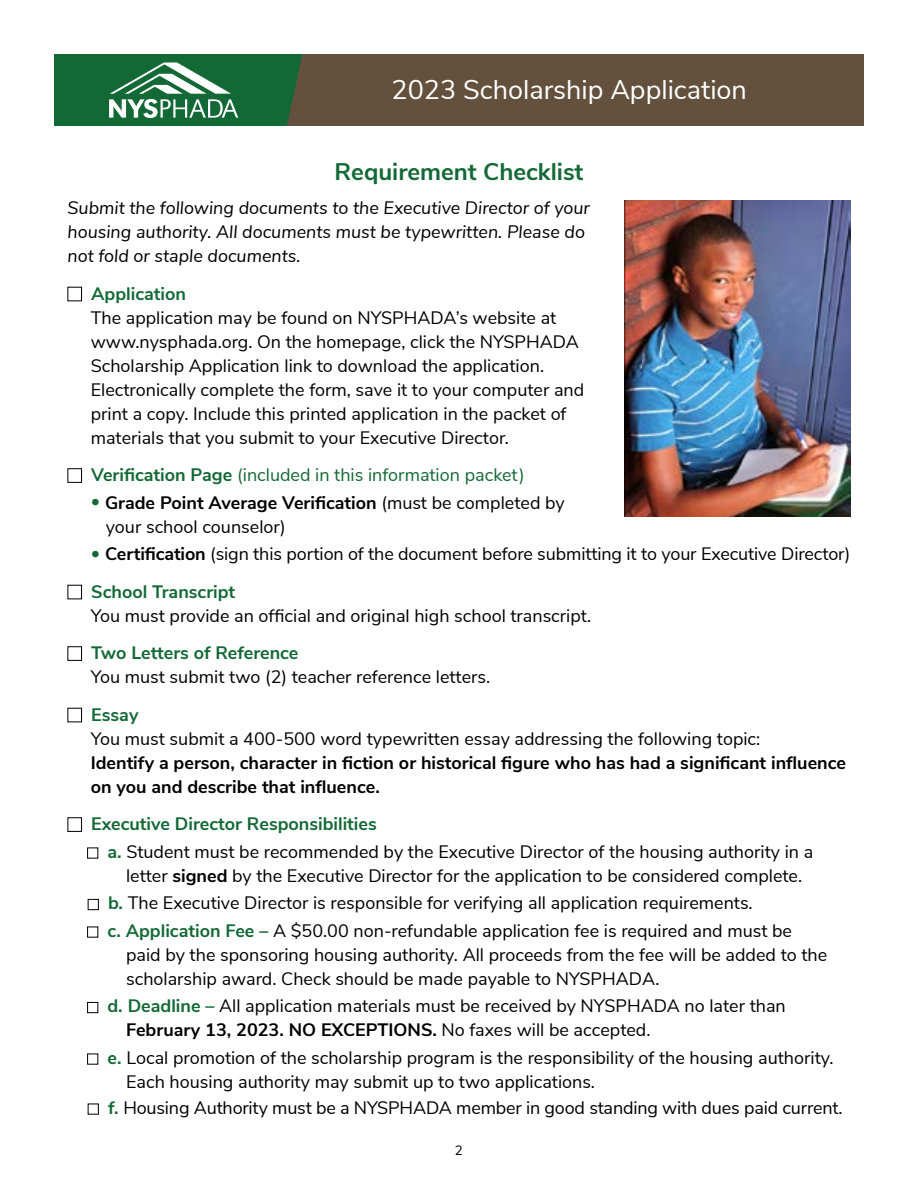
<style>
.page{position:relative;width:918px;height:1188px;background:#fff}
.page>*{position:absolute;margin:0;border:0;box-sizing:border-box;transform-origin:0 0}
.t1{font:27px "Nunito Sans";color:#fff}
.t2{font:700 24px "Nunito Sans";color:#136935}
.t3{font:18px/24px "Nunito Sans";color:#000}
.t4{font:italic 18px/24px "Nunito Sans";color:#000}
.t5{font:700 18px/24px "Nunito Sans";color:#000}
.t6{font:18px "Nunito Sans";color:#136935}
.t7{font:700 18px "Nunito Sans";color:#136935}
.t8{font:13.5px "Nunito Sans";color:#000}
.s1{font-weight:700}
.s2{color:#136935}
.s3{font-weight:700;color:#136935}
</style>
<div class="page">
<div style="left:68px;top:287px;width:14px;height:14px;border:1px solid #000"></div>
<div style="left:68px;top:468px;width:14px;height:15px;border:1px solid #000"></div>
<div style="left:68px;top:585px;width:14px;height:14px;border:1px solid #000"></div>
<div style="left:68px;top:646px;width:14px;height:15px;border:1px solid #000"></div>
<div style="left:68px;top:708px;width:14px;height:14px;border:1px solid #000"></div>
<div style="left:68px;top:817px;width:14px;height:15px;border:1px solid #000"></div>
<div style="left:87px;top:848px;width:11px;height:11px;border:1px solid #000"></div>
<div style="left:88px;top:899px;width:11px;height:11px;border:1px solid #000"></div>
<div style="left:87px;top:927px;width:11px;height:11px;border:1px solid #000"></div>
<div style="left:87px;top:1002px;width:11px;height:11px;border:1px solid #000"></div>
<div style="left:87px;top:1054px;width:11px;height:11px;border:1px solid #000"></div>
<div style="left:88px;top:1104px;width:11px;height:11px;border:1px solid #000"></div>
<div style="left:54px;top:54px;width:524px;height:72px;background:#136935"></div>
<div style="left:287px;top:54px;width:577px;height:72px;background:#63513d"></div>
<img style="left:624px;top:201px;width:226px;height:315px">
<svg style="left:109px;top:63px;width:129px;height:55px"></svg>
<h1 class="t1" style="left:391px;top:70px;width:357px">2023 Scholarship Application</h1>
<h2 class="t2" style="left:335px;top:154px;width:250px">Requirement Checklist</h2>
<p class="t4" style="left:68px;top:195px;width:524px">Submit the following documents to the Executive Director of your housing authority. All documents must be typewritten. Please do not fold or staple documents.</p>
<p class="t7" style="left:91px;top:280px;width:96px">Application</p>
<p class="t3" style="left:91px;top:304px;width:495px">The application may be found on NYSPHADA’s website at www.nysphada.org. On the homepage, click the NYSPHADA Scholarship Application link to download the application.<br>Electronically complete the form, save it to your computer and print a copy. Include this printed application in the packet of materials that you submit to your Executive Director.</p>
<p class="t6" style="left:91px;top:462px;width:435px"><span class="s1">Verification Page</span> (included in this information packet)</p>
<p class="t3" style="left:106px;top:489px;width:460px;text-indent:-15px"><span class="s2">•</span> <span class="s1">Grade Point Average Verification</span> (must be completed by your school counselor)</p>
<p class="t3" style="left:91px;top:534px;width:761px;line-height:37.5px"><span class="s2">•</span> <span class="s1">Certification</span> (sign this portion of the document before submitting it to your Executive Director)<br><span class="s3">School Transcript</span></p>
<p class="t3" style="left:91px;top:602px;width:502px">You must provide an official and original high school transcript.</p>
<p class="t7" style="left:91px;top:640px;width:209px">Two Letters of Reference</p>
<p class="t3" style="left:91px;top:664px;width:401px">You must submit two (2) teacher reference letters.</p>
<p class="t7" style="left:91px;top:701px;width:49px">Essay</p>
<p class="t3" style="left:91px;top:725px;width:671px">You must submit a 400-500 word typewritten essay addressing the following topic:</p>
<p class="t5" style="left:91px;top:749px;width:757px">Identify a person, character in fiction or historical figure who has had a significant influence on you and describe that influence.</p>
<p class="t3" style="left:108px;top:809px;width:707px;line-height:27.5px;text-indent:-16px"><span class="s3">Executive Director Responsibilities<br>a.</span> Student must be recommended by the Executive Director of the housing authority in a</p>
<p class="t3" style="left:108px;top:861px;width:696px;line-height:27.5px;text-indent:19px">letter <span class="s1">signed</span> by the Executive Director for the application to be considered complete. <span class="s3">b.</span> The Executive Director is responsible for verifying all application requirements.<br><span class="s3">c. Application Fee –</span> A $50.00 non-refundable application fee is required and must be</p>
<p class="t3" style="left:126px;top:941px;width:703px">paid by the sponsoring housing authority. All proceeds from the fee will be added to the scholarship award. Check should be made payable to NYSPHADA.</p>
<p class="t3" style="left:126px;top:993px;width:661px;text-indent:-19px"><span class="s3">d. Deadline –</span> All application materials must be received by NYSPHADA no later than<br><span class="s1">February 13, 2023. NO EXCEPTIONS.</span> No faxes will be accepted.</p>
<p class="t3" style="left:126px;top:1044px;width:709px;text-indent:-19px"><span class="s3">e.</span> Local promotion of the scholarship program is the responsibility of the housing authority.<br>Each housing authority may submit up to two applications.</p>
<p class="t3" style="left:108px;top:1094px;width:736px"><span class="s3">f.</span> Housing Authority must be a NYSPHADA member in good standing with dues paid current.</p>
<p class="t8" style="left:455px;top:1140px;width:10px">2</p>
</div>
